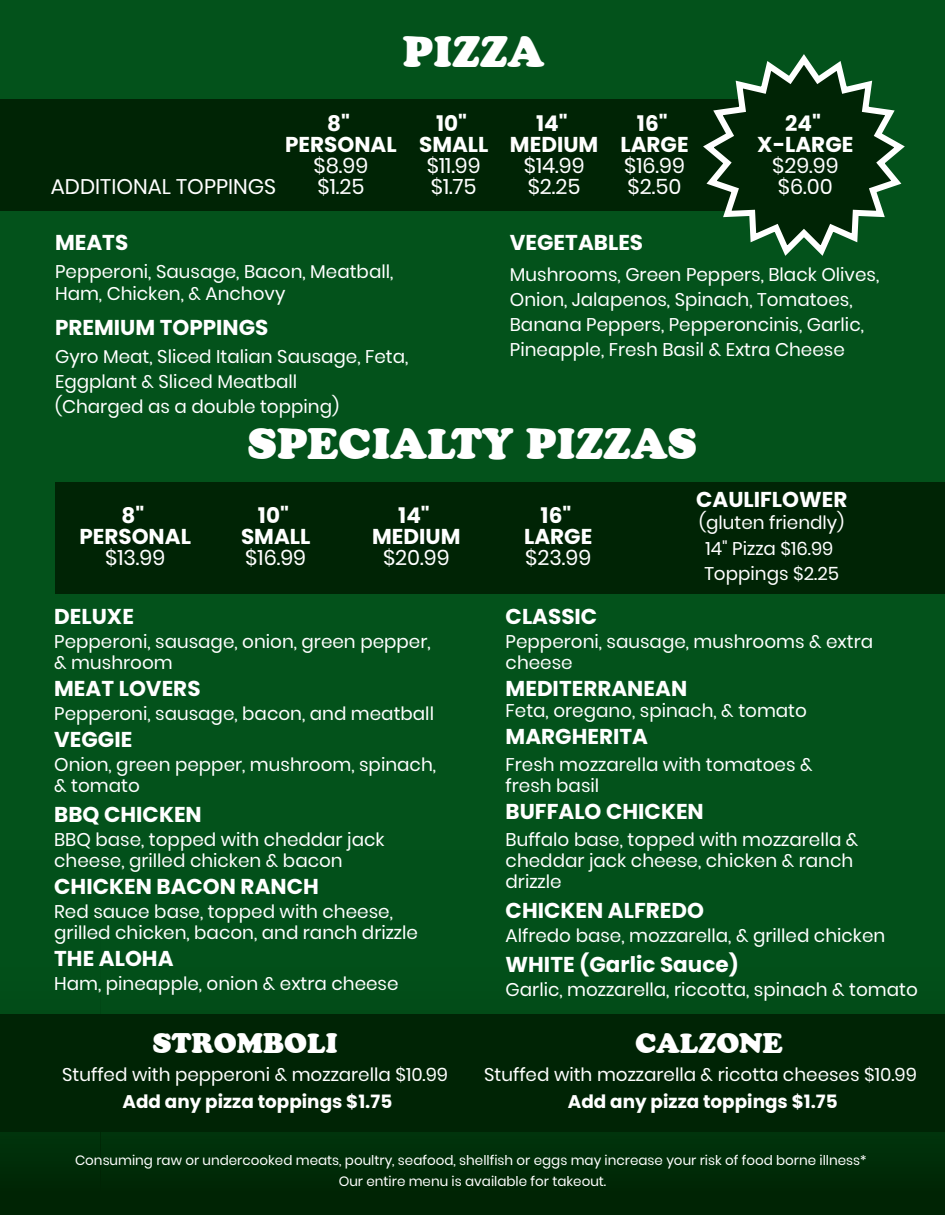
<style>
.page{position:relative;width:945px;height:1215px;background:#03521b}
.page>*{position:absolute;margin:0;border:0;box-sizing:border-box;transform-origin:0 0}
.t1{font:42.15px "Cooper BT Black Headline";color:#fff}
.t2{font:27.15px "Cooper BT Black Headline";color:#fff}
.t3{font:700 21.6px/21px "Poppins";color:#fff;text-align:center}
.t4{font:21.15px/21px "Poppins";color:#fff}
.t5{font:18.3px/21px "Poppins";color:#fff}
.t6{font:700 18.3px "Poppins";color:#fff}
.t7{font:13.5px/21px "Poppins";color:#fff;text-align:center}
</style>
<div class="page">
<svg style="left:0;top:999px;width:945px;height:216px;fill:#002c08"></svg>
<div style="left:0;top:1014px;width:945px;height:118px;background:#002405"></div>
<div style="left:0;top:100px;width:780px;height:111px;background:#002405"></div>
<svg style="left:698px;top:54px;width:207px;height:202px"></svg>
<div style="left:55px;top:482px;width:890px;height:111px;background:#002405"></div>
<h1 class="t1" style="left:403px;top:26px;width:143px">PIZZA</h1>
<p class="t4" style="left:51px;top:176px;width:227px">ADDITIONAL TOPPINGS</p>
<p class="t3" style="left:285px;top:113px;width:113px">8"<br>PERSONAL</p>
<p class="t4" style="left:313px;top:155px;width:56px">$8.99 $1.25</p>
<p class="t3" style="left:419px;top:113px;width:71px">10"<br>SMALL</p>
<p class="t4" style="left:427px;top:155px;width:55px">$11.99 $1.75</p>
<p class="t3" style="left:510px;top:113px;width:90px">14"<br>MEDIUM</p>
<p class="t4" style="left:524px;top:155px;width:62px">$14.99 $2.25</p>
<p class="t3" style="left:620px;top:113px;width:70px">16"<br>LARGE</p>
<p class="t4" style="left:624px;top:155px;width:62px">$16.99 $2.50</p>
<p class="t3" style="left:757px;top:113px;width:98px">24"<br>X-LARGE</p>
<p class="t4" style="left:772px;top:155px;width:68px">$29.99 $6.00</p>
<p class="t3" style="left:55px;top:232px;width:75px">MEATS</p>
<p class="t5" style="left:55px;top:261px;width:340px;line-height:22px">Pepperoni, Sausage, Bacon, Meatball,<br>Ham, Chicken, &amp; Anchovy</p>
<p class="t3" style="left:55px;top:317px;width:215px">PREMIUM TOPPINGS</p>
<p class="t5" style="left:55px;top:344px;width:355px;line-height:25px">Gyro Meat, Sliced Italian Sausage, Feta,<br>Eggplant &amp; Sliced Meatball<br>(Charged as a double topping)</p>
<p class="t3" style="left:510px;top:232px;width:135px">VEGETABLES</p>
<p class="t5" style="left:510px;top:262px;width:371px;line-height:25px">Mushrooms, Green Peppers, Black Olives, Onion, Jalapenos, Spinach, Tomatoes, Banana Peppers, Pepperoncinis, Garlic, Pineapple, Fresh Basil &amp; Extra Cheese</p>
<p class="t3" style="left:79px;top:505px;width:113px">8"<br>PERSONAL</p>
<p class="t4" style="left:105px;top:547px;width:62px">$13.99</p>
<h1 class="t1" style="left:248px;top:418px;width:451px">SPECIALTY PIZZAS</h1>
<p class="t3" style="left:241px;top:505px;width:71px">10"<br>SMALL</p>
<p class="t4" style="left:245px;top:547px;width:62px">$16.99</p>
<p class="t3" style="left:372px;top:505px;width:90px">14"<br>MEDIUM</p>
<p class="t4" style="left:383px;top:547px;width:68px">$20.99</p>
<p class="t3" style="left:524px;top:505px;width:70px">16"<br>LARGE</p>
<p class="t4" style="left:525px;top:547px;width:68px">$23.99</p>
<p class="t3" style="left:696px;top:489px;width:153px">CAULIFLOWER</p>
<p class="t5" style="left:699px;top:511px;width:147px;line-height:25px">(gluten friendly)<br>14" Pizza $16.99<br>Toppings $2.25</p>
<p class="t3" style="left:54px;top:606px;width:81px">DELUXE</p>
<p class="t5" style="left:54px;top:632px;width:378px">Pepperoni, sausage, onion, green pepper, &amp; mushroom</p>
<p class="t3" style="left:54px;top:678px;width:148px">MEAT LOVERS</p>
<p class="t5" style="left:54px;top:704px;width:381px">Pepperoni, sausage, bacon, and meatball</p>
<p class="t3" style="left:54px;top:729px;width:80px">VEGGIE</p>
<p class="t5" style="left:54px;top:755px;width:383px">Onion, green pepper, mushroom, spinach, &amp; tomato</p>
<p class="t3" style="left:54px;top:804px;width:149px">BBQ CHICKEN</p>
<p class="t5" style="left:54px;top:830px;width:332px">BBQ base, topped with cheddar jack cheese, grilled chicken &amp; bacon</p>
<p class="t3" style="left:54px;top:876px;width:266px">CHICKEN BACON RANCH</p>
<p class="t5" style="left:54px;top:902px;width:365px">Red sauce base, topped with cheese, grilled chicken, bacon, and ranch drizzle</p>
<p class="t3" style="left:54px;top:948px;width:121px">THE ALOHA</p>
<p class="t5" style="left:54px;top:974px;width:346px">Ham, pineapple, onion &amp; extra cheese</p>
<p class="t3" style="left:506px;top:606px;width:93px">CLASSIC</p>
<p class="t5" style="left:506px;top:632px;width:369px">Pepperoni, sausage, mushrooms &amp; extra cheese</p>
<p class="t3" style="left:506px;top:678px;width:183px">MEDITERRANEAN</p>
<p class="t5" style="left:506px;top:701px;width:303px">Feta, oregano, spinach, &amp; tomato</p>
<p class="t3" style="left:506px;top:726px;width:144px">MARGHERITA</p>
<p class="t5" style="left:506px;top:755px;width:308px">Fresh mozzarella with tomatoes &amp; fresh basil</p>
<p class="t3" style="left:506px;top:801px;width:200px">BUFFALO CHICKEN</p>
<p class="t5" style="left:506px;top:830px;width:354px">Buffalo base, topped with mozzarella &amp; cheddar jack cheese, chicken &amp; ranch drizzle</p>
<p class="t3" style="left:506px;top:900px;width:200px">CHICKEN ALFREDO</p>
<p class="t5" style="left:506px;top:926px;width:381px">Alfredo base, mozzarella, &amp; grilled chicken</p>
<p class="t3" style="left:506px;top:954px;width:235px">WHITE (Garlic Sauce)</p>
<p class="t5" style="left:506px;top:980px;width:414px">Garlic, mozzarella, riccotta, spinach &amp; tomato</p>
<h2 class="t2" style="left:153px;top:1026px;width:187px">STROMBOLI</h2>
<h2 class="t2" style="left:635px;top:1026px;width:149px">CALZONE</h2>
<p class="t5" style="left:62px;top:1065px;width:388px">Stuffed with pepperoni &amp; mozzarella $10.99</p>
<p class="t6" style="left:123px;top:1091px;width:271px">Add any pizza toppings $1.75</p>
<p class="t5" style="left:484px;top:1064px;width:434px">Stuffed with mozzarella &amp; ricotta cheeses $10.99</p>
<p class="t6" style="left:568px;top:1091px;width:271px">Add any pizza toppings $1.75</p>
<p class="t7" style="left:75px;top:1150px;width:793px">Consuming raw or undercooked meats, poultry, seafood, shellfish or eggs may increase your risk of food borne illness*<br>Our entire menu is available for takeout.</p>
</div>
